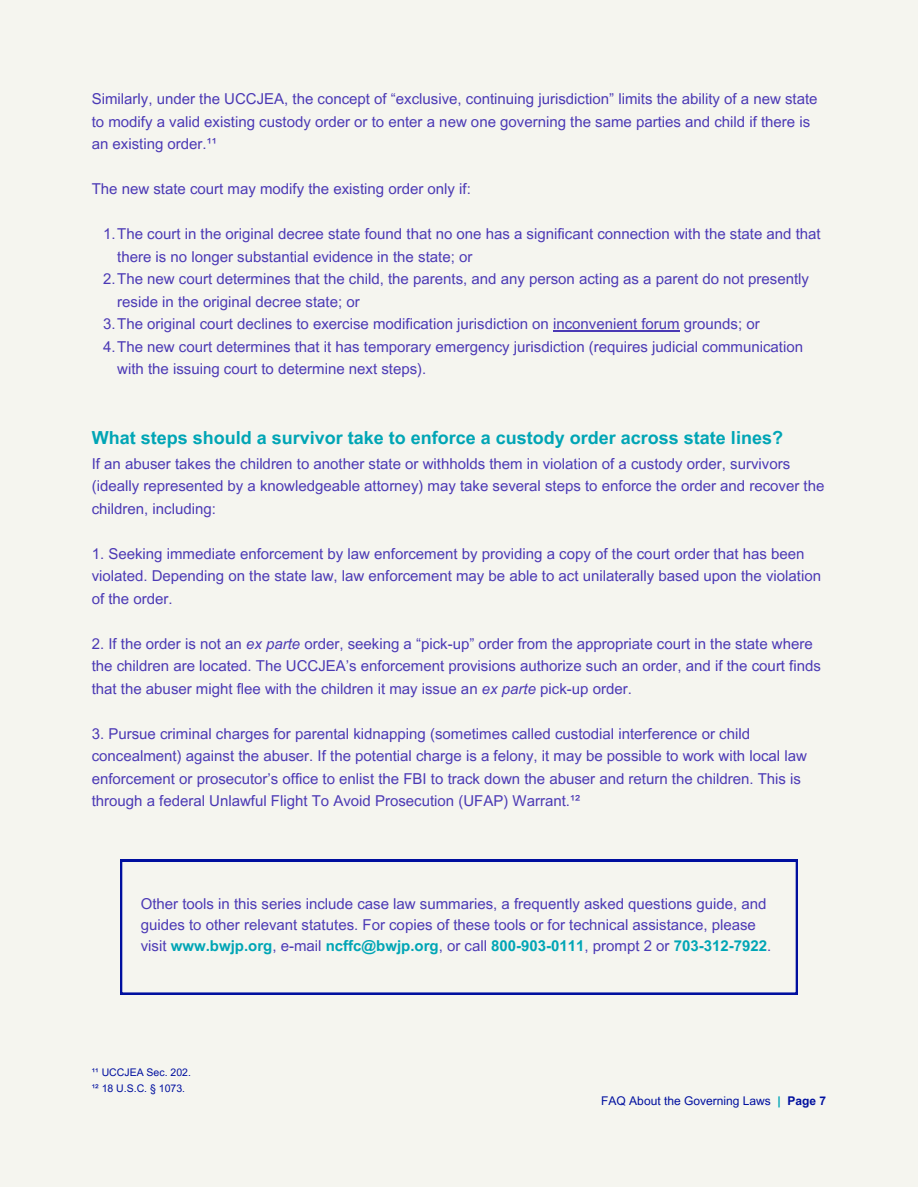
<style>
.page{position:relative;width:918px;height:1188px;background:#fff}
.page>*{position:absolute;margin:0;border:0;box-sizing:border-box;transform-origin:0 0}
.t1{font:700 18px "Arial MT Pro";color:#00a5b5}
.t2{font:15px/22.5px "Arial MT Pro";color:#4b39b5}
.t3{font:12px "Arial MT Pro";color:#000f9f}
.t4{font:10.5px/15.8px "Arial MT Pro";color:#000f9f}
.s1{font-style:italic}
.s2{font-weight:700;color:#00a5b5}
.s3{font-weight:700}
</style>
<div class="page">
<div style="left:0;top:0;width:918px;height:1187px;background:#f5f5ef"></div>
<hr style="left:553px;top:330px;width:127px;height:1px;background:#4b39b5">
<svg style="left:120px;top:860px;width:678px;height:135px"></svg>
<p class="t2" style="left:92px;top:88px;width:727px">Similarly, under the UCCJEA, the concept of “exclusive, continuing jurisdiction” limits the ability of a new state to modify a valid existing custody order or to enter a new one governing the same parties and child if there is an existing order.¹¹</p>
<p class="t2" style="left:92px;top:178px;width:381px">The new state court may modify the existing order only if:</p>
<p class="t2" style="left:103px;top:223px;width:719px">1.The court in the original decree state found that no one has a significant connection with the state and that</p>
<p class="t2" style="left:117px;top:246px;width:357px">there is no longer substantial evidence in the state; or</p>
<p class="t2" style="left:103px;top:268px;width:707px">2.The new court determines that the child, the parents, and any person acting as a parent do not presently</p>
<p class="t2" style="left:117px;top:291px;width:244px">reside in the original decree state; or</p>
<p class="t2" style="left:103px;top:313px;width:658px">3.The original court declines to exercise modification jurisdiction on inconvenient forum grounds; or</p>
<p class="t2" style="left:103px;top:336px;width:701px">4.The new court determines that it has temporary emergency jurisdiction (requires judicial communication</p>
<p class="t2" style="left:117px;top:358px;width:311px">with the issuing court to determine next steps).</p>
<p class="t1" style="left:92px;top:427px;width:693px">What steps should a survivor take to enforce a custody order across state lines?</p>
<p class="t2" style="left:92px;top:453px;width:734px">If an abuser takes the children to another state or withholds them in violation of a custody order, survivors (ideally represented by a knowledgeable attorney) may take several steps to enforce the order and recover the children, including:</p>
<p class="t2" style="left:92px;top:543px;width:731px">1. Seeking immediate enforcement by law enforcement by providing a copy of the court order that has been violated. Depending on the state law, law enforcement may be able to act unilaterally based upon the violation of the order.</p>
<p class="t2" style="left:92px;top:633px;width:731px">2. If the order is not an <span class="s1">ex parte</span> order, seeking a “pick-up” order from the appropriate court in the state where the children are located. The UCCJEA’s enforcement provisions authorize such an order, and if the court finds that the abuser might flee with the children it may issue an <span class="s1">ex parte</span> pick-up order.</p>
<p class="t2" style="left:92px;top:723px;width:717px">3. Pursue criminal charges for parental kidnapping (sometimes called custodial interference or child concealment) against the abuser. If the potential charge is a felony, it may be possible to work with local law enforcement or prosecutor’s office to enlist the FBI to track down the abuser and return the children. This is through a federal Unlawful Flight To Avoid Prosecution (UFAP) Warrant.¹²</p>
<p class="t2" style="left:141px;top:894px;width:632px;line-height:21.3px">Other tools in this series include case law summaries, a frequently asked questions guide, and guides to other relevant statutes. For copies of these tools or for technical assistance, please visit <span class="s2">www.bwjp.org</span>, e-mail <span class="s2">ncffc@bwjp.org</span>, or call <span class="s2">800-903-0111</span>, prompt 2 or <span class="s2">703-312-7922</span>.</p>
<p class="t4" style="left:92px;top:1065px;width:101px">¹¹ UCCJEA Sec. 202.<br>¹² 18 U.S.C. § 1073.</p>
<p class="t3" style="left:601px;top:1094px;width:226px">FAQ About the Governing Laws <span class="s2">|</span> <span class="s3">Page 7</span></p>
</div>
